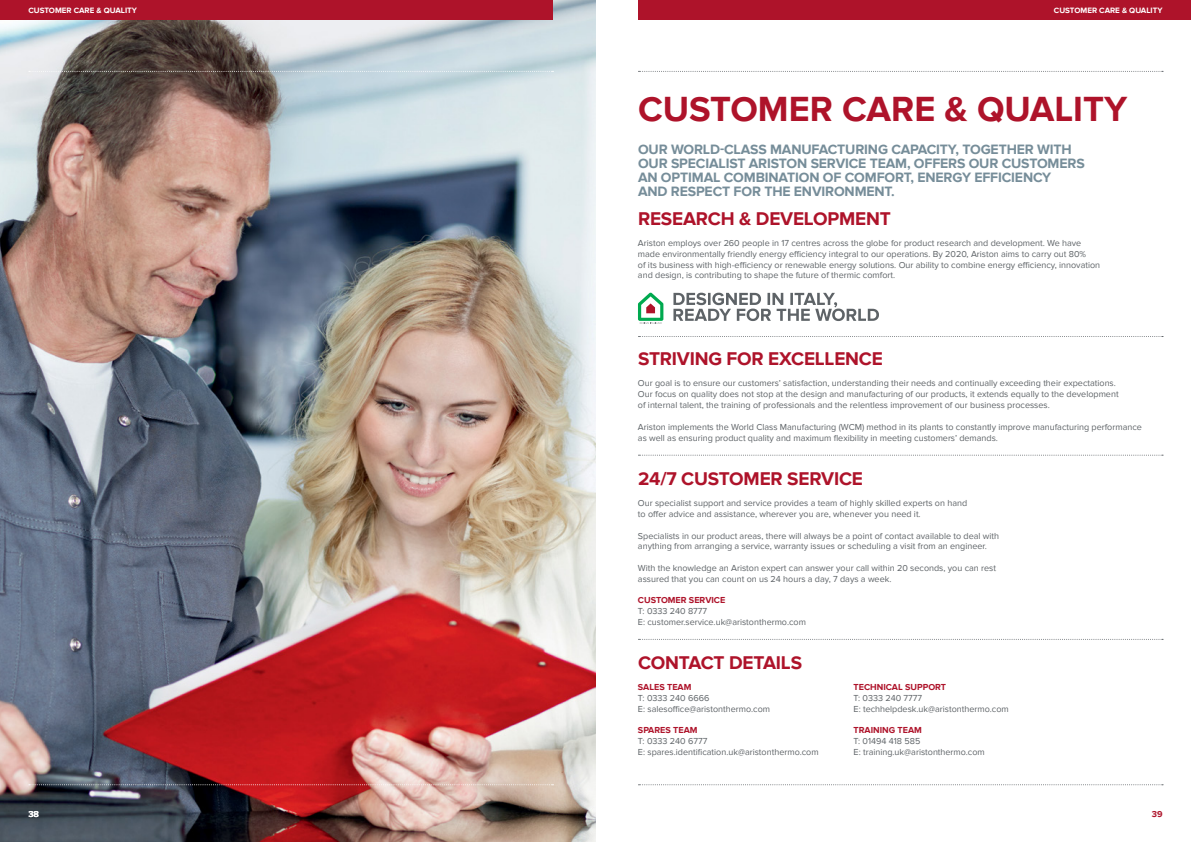
<style>
.page{position:relative;width:1191px;height:842px;background:#fff}
.page>*{position:absolute;margin:0;border:0;box-sizing:border-box;transform-origin:0 0}
.t1{font:700 36px "Proxima Nova";color:#ae132a}
.t2{font:700 19px "Proxima Nova";letter-spacing:-.01em;color:#ae132a}
.t3{font:700 14px/14px "Proxima Nova";letter-spacing:-.01em;color:#768d99}
.t4{font:9px/10.8px "Proxima Nova";color:#5e6367}
.t5{font:700 9px "Proxima Nova";color:#ae132a}
.t6{font:700 9px "Proxima Nova";color:#fff}
.t7{font:700 8px "Proxima Nova";color:#fff}
</style>
<div class="page">
<img style="left:0;top:0;width:595px;height:842px">
<svg style="left:638px;top:71px;width:525px;height:1px"></svg>
<svg style="left:638px;top:784px;width:525px;height:1px"></svg>
<svg style="left:638px;top:639px;width:525px;height:1px"></svg>
<svg style="left:638px;top:336px;width:525px;height:1px"></svg>
<svg style="left:638px;top:455px;width:525px;height:1px"></svg>
<svg style="left:29px;top:71px;width:524px;height:1px"></svg>
<svg style="left:29px;top:784px;width:524px;height:1px"></svg>
<svg style="left:638px;top:292px;width:25px;height:32px"></svg>
<svg style="left:673px;top:293px;width:206px;height:28px"></svg>
<div style="left:0;top:0;width:553px;height:20px;background:#ae132a"></div>
<div style="left:638px;top:0;width:553px;height:20px;background:#ae132a"></div>
<p class="t7" style="left:28px;top:6px;width:110px">CUSTOMER CARE &amp; QUALITY</p>
<p class="t7" style="left:1054px;top:6px;width:110px">CUSTOMER CARE &amp; QUALITY</p>
<h1 class="t1" style="left:638px;top:89px;width:491px">CUSTOMER CARE &amp; QUALITY</h1>
<h3 class="t3" style="left:638px;top:142px;width:448px">OUR WORLD-CLASS MANUFACTURING CAPACITY, TOGETHER WITH OUR SPECIALIST ARISTON SERVICE TEAM, OFFERS OUR CUSTOMERS AN OPTIMAL COMBINATION OF COMFORT, ENERGY EFFICIENCY<br>AND RESPECT FOR THE ENVIRONMENT.</h3>
<h2 class="t2" style="left:638px;top:207px;width:254px">RESEARCH &amp; DEVELOPMENT</h2>
<p class="t4" style="left:638px;top:238px;width:464px">Ariston employs over 260 people in 17 centres across the globe for product research and development. We have made environmentally friendly energy efficiency integral to our operations. By 2020, Ariston aims to carry out 80%<br>of its business with high-efficiency or renewable energy solutions. Our ability to combine energy efficiency, innovation and design, is contributing to shape the future of thermic comfort.</p>
<h2 class="t2" style="left:638px;top:348px;width:246px">STRIVING FOR EXCELLENCE</h2>
<p class="t4" style="left:638px;top:378px;width:482px">Our goal is to ensure our customers’ satisfaction, understanding their needs and continually exceeding their expectations.<br>Our focus on quality does not stop at the design and manufacturing of our products, it extends equally to the development of internal talent, the training of professionals and the relentless improvement of our business processes.</p>
<p class="t4" style="left:638px;top:421px;width:505px">Ariston implements the World Class Manufacturing (WCM) method in its plants to constantly improve manufacturing performance as well as ensuring product quality and maximum flexibility in meeting customers’ demands.</p>
<h2 class="t2" style="left:638px;top:468px;width:226px">24/7 CUSTOMER SERVICE</h2>
<p class="t4" style="left:638px;top:498px;width:331px">Our specialist support and service provides a team of highly skilled experts on hand to offer advice and assistance, wherever you are, whenever you need it.</p>
<p class="t4" style="left:638px;top:530px;width:363px">Specialists in our product areas, there will always be a point of contact available to deal with anything from arranging a service, warranty issues or scheduling a visit from an engineer.</p>
<p class="t4" style="left:638px;top:563px;width:359px">With the knowledge an Ariston expert can answer your call within 20 seconds, you can rest assured that you can count on us 24 hours a day, 7 days a week.</p>
<p class="t5" style="left:638px;top:595px;width:89px">CUSTOMER SERVICE</p>
<p class="t4" style="left:638px;top:606px;width:169px">T: 0333 240 8777<br>E: customer.service.uk@aristonthermo.com</p>
<p class="t6" style="left:28px;top:809px;width:12px">38</p>
<h2 class="t2" style="left:638px;top:652px;width:166px">CONTACT DETAILS</h2>
<p class="t5" style="left:638px;top:682px;width:55px">SALES TEAM</p>
<p class="t4" style="left:638px;top:693px;width:134px">T: 0333 240 6666<br>E: salesoffice@aristonthermo.com</p>
<p class="t5" style="left:638px;top:725px;width:61px">SPARES TEAM</p>
<p class="t4" style="left:638px;top:736px;width:182px">T: 0333 240 6777<br>E: spares.identification.uk@aristonthermo.com</p>
<p class="t5" style="left:853px;top:682px;width:94px">TECHNICAL SUPPORT</p>
<p class="t4" style="left:853px;top:693px;width:157px">T: 0333 240 7777<br>E: techhelpdesk.uk@aristonthermo.com</p>
<p class="t5" style="left:853px;top:725px;width:70px">TRAINING TEAM</p>
<p class="t4" style="left:853px;top:736px;width:133px">T: 01494 418 585<br>E: training.uk@aristonthermo.com</p>
<p class="t5" style="left:1151px;top:809px;width:12px">39</p>
</div>
